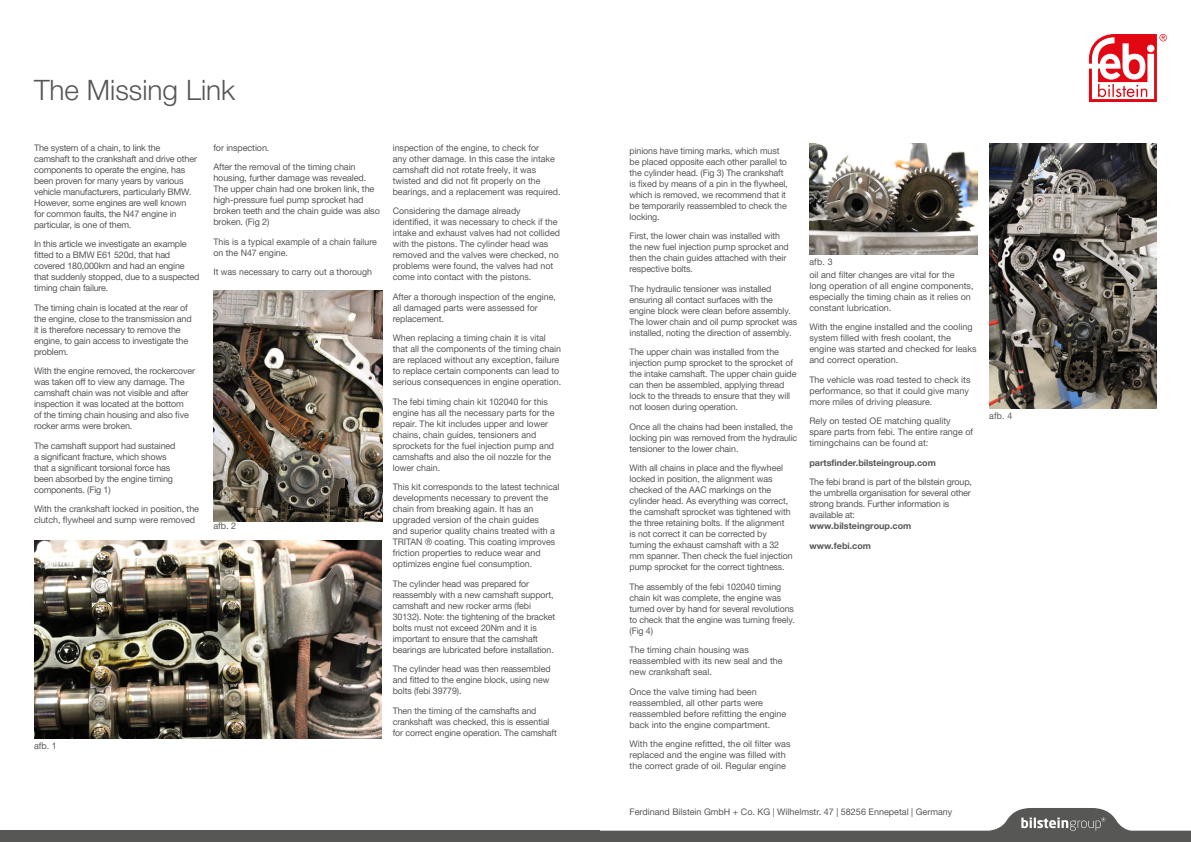
<style>
.page{position:relative;width:1191px;height:842px;background:#fff}
.page>*{position:absolute;margin:0;border:0;box-sizing:border-box;transform-origin:0 0}
.t1{font:28px "Helvetica Neue World 45 Lt";color:#575756}
.t2{font:9px/11px "Helvetica Neue World 55 Roman";letter-spacing:-.01em;color:#575756}
.t3{font:700 9px/19.5px "Helvetica Neue World 75";color:#575756}
</style>
<div class="page">
<img style="left:989px;top:144px;width:168px;height:264px">
<img style="left:34px;top:540px;width:348px;height:198px">
<img style="left:213px;top:290px;width:169px;height:231px">
<img style="left:809px;top:144px;width:168px;height:110px">
<div style="left:0;top:831px;width:600px;height:11px;background:#575756"></div>
<svg style="left:1089px;top:34px;width:77px;height:68px"></svg>
<svg style="left:587px;top:808px;width:604px;height:34px"></svg>
<h1 class="t1" style="left:34px;top:74px;width:203px">The Missing Link</h1>
<p class="t2" style="left:34px;top:142px;width:165px">The system of a chain, to link the camshaft to the crankshaft and drive other components to operate the engine, has been proven for many years by various vehicle manufacturers, particularly BMW.<br>However, some engines are well known for common faults, the N47 engine in particular, is one of them.</p>
<p class="t2" style="left:34px;top:239px;width:167px">In this article we investigate an example fitted to a BMW E61 520d, that had covered 180,000km and had an engine that suddenly stopped, due to a suspected timing chain failure.</p>
<p class="t2" style="left:34px;top:302px;width:159px">The timing chain is located at the rear of the engine, close to the transmission and it is therefore necessary to remove the engine, to gain access to investigate the problem.</p>
<p class="t2" style="left:34px;top:366px;width:163px">With the engine removed, the rockercover was taken off to view any damage. The camshaft chain was not visible and after inspection it was located at the bottom<br>of the timing chain housing and also five rocker arms were broken.</p>
<p class="t2" style="left:34px;top:440px;width:143px">The camshaft support had sustained a significant fracture, which shows that a significant torsional force has been absorbed by the engine timing components. (Fig 1)</p>
<p class="t2" style="left:34px;top:504px;width:167px">With the crankshaft locked in position, the clutch, flywheel and sump were removed</p>
<p class="t2" style="left:34px;top:740px;width:24px">afb. 1</p>
<p class="t2" style="left:213px;top:138px;width:144px;line-height:19.5px">for inspection.<br>After the removal of the timing chain</p>
<p class="t2" style="left:213px;top:173px;width:168px">housing, further damage was revealed.<br>The upper chain had one broken link, the high-pressure fuel pump sprocket had broken teeth and the chain guide was also broken. (Fig 2)</p>
<p class="t2" style="left:213px;top:236px;width:165px">This is a typical example of a chain failure on the N47 engine.</p>
<p class="t2" style="left:213px;top:267px;width:160px">It was necessary to carry out a thorough</p>
<p class="t2" style="left:213px;top:520px;width:24px">afb. 2</p>
<p class="t2" style="left:393px;top:142px;width:169px">inspection of the engine, to check for<br>any other damage. In this case the intake camshaft did not rotate freely, it was twisted and did not fit properly on the bearings, and a replacement was required.</p>
<p class="t2" style="left:393px;top:206px;width:169px">Considering the damage already identified, it was necessary to check if the intake and exhaust valves had not collided with the pistons. The cylinder head was removed and the valves were checked, no problems were found, the valves had not come into contact with the pistons.</p>
<p class="t2" style="left:393px;top:291px;width:165px">After a thorough inspection of the engine, all damaged parts were assessed for replacement.</p>
<p class="t2" style="left:393px;top:333px;width:170px">When replacing a timing chain it is vital that all the components of the timing chain are replaced without any exception, failure to replace certain components can lead to serious consequences in engine operation.</p>
<p class="t2" style="left:393px;top:396px;width:163px">The febi timing chain kit 102040 for this engine has all the necessary parts for the repair. The kit includes upper and lower chains, chain guides, tensioners and sprockets for the fuel injection pump and camshafts and also the oil nozzle for the lower chain.</p>
<p class="t2" style="left:393px;top:482px;width:168px">This kit corresponds to the latest technical developments necessary to prevent the chain from breaking again. It has an upgraded version of the chain guides<br>and superior quality chains treated with a TRITAN ® coating. This coating improves friction properties to reduce wear and optimizes engine fuel consumption.</p>
<p class="t2" style="left:393px;top:578px;width:164px">The cylinder head was prepared for reassembly with a new camshaft support, camshaft and new rocker arms (febi 30132). Note: the tightening of the bracket bolts must not exceed 20Nm and it is important to ensure that the camshaft bearings are lubricated before installation.</p>
<p class="t2" style="left:393px;top:664px;width:159px">The cylinder head was then reassembled and fitted to the engine block, using new bolts (febi 39779).</p>
<p class="t2" style="left:393px;top:705px;width:166px">Then the timing of the camshafts and crankshaft was checked, this is essential for correct engine operation. The camshaft</p>
<p class="t2" style="left:629px;top:145px;width:160px">pinions have timing marks, which must be placed opposite each other parallel to the cylinder head. (Fig 3) The crankshaft is fixed by means of a pin in the flywheel, which is removed, we recommend that it be temporarily reassembled to check the locking.</p>
<p class="t2" style="left:629px;top:231px;width:161px">First, the lower chain was installed with the new fuel injection pump sprocket and then the chain guides attached with their respective bolts.</p>
<p class="t2" style="left:629px;top:283px;width:169px">The hydraulic tensioner was installed ensuring all contact surfaces with the engine block were clean before assembly.<br>The lower chain and oil pump sprocket was installed, noting the direction of assembly.</p>
<p class="t2" style="left:629px;top:347px;width:168px">The upper chain was installed from the injection pump sprocket to the sprocket of the intake camshaft. The upper chain guide can then be assembled, applying thread lock to the threads to ensure that they will not loosen during operation.</p>
<p class="t2" style="left:629px;top:421px;width:169px">Once all the chains had been installed, the locking pin was removed from the hydraulic tensioner to the lower chain.</p>
<p class="t2" style="left:629px;top:463px;width:165px">With all chains in place and the flywheel locked in position, the alignment was checked of the AAC markings on the cylinder head. As everything was correct, the camshaft sprocket was tightened with the three retaining bolts. If the alignment is not correct it can be corrected by turning the exhaust camshaft with a 32 mm spanner. Then check the fuel injection pump sprocket for the correct tightness.</p>
<p class="t2" style="left:629px;top:581px;width:167px">The assembly of the febi 102040 timing chain kit was complete, the engine was turned over by hand for several revolutions to check that the engine was turning freely. (Fig 4)</p>
<p class="t2" style="left:629px;top:645px;width:155px">The timing chain housing was reassembled with its new seal and the new crankshaft seal.</p>
<p class="t2" style="left:629px;top:686px;width:158px">Once the valve timing had been reassembled, all other parts were reassembled before refitting the engine back into the engine compartment.</p>
<p class="t2" style="left:629px;top:739px;width:162px">With the engine refitted, the oil filter was replaced and the engine was filled with the correct grade of oil. Regular engine</p>
<p class="t2" style="left:809px;top:256px;width:25px">afb. 3</p>
<p class="t2" style="left:809px;top:269px;width:166px">oil and filter changes are vital for the long operation of all engine components, especially the timing chain as it relies on constant lubrication.</p>
<p class="t2" style="left:809px;top:321px;width:169px">With the engine installed and the cooling system filled with fresh coolant, the engine was started and checked for leaks and correct operation.</p>
<p class="t2" style="left:809px;top:374px;width:163px">The vehicle was road tested to check its performance, so that it could give many more miles of driving pleasure.</p>
<p class="t2" style="left:809px;top:415px;width:165px">Rely on tested OE matching quality spare parts from febi. The entire range of timingchains can be found at:</p>
<p class="t3" style="left:809px;top:453px;width:128px">partsfinder.bilsteingroup.com</p>
<p class="t2" style="left:809px;top:476px;width:164px">The febi brand is part of the bilstein group, the umbrella organisation for several other strong brands. Further information is available at:</p>
<p class="t3" style="left:809px;top:516px;width:103px">www.bilsteingroup.com www.febi.com</p>
<p class="t2" style="left:989px;top:410px;width:25px">afb. 4</p>
<p class="t2" style="left:629px;top:806px;width:324px">Ferdinand Bilstein GmbH + Co. KG | Wilhelmstr. 47 | 58256 Ennepetal | Germany</p>
</div>
